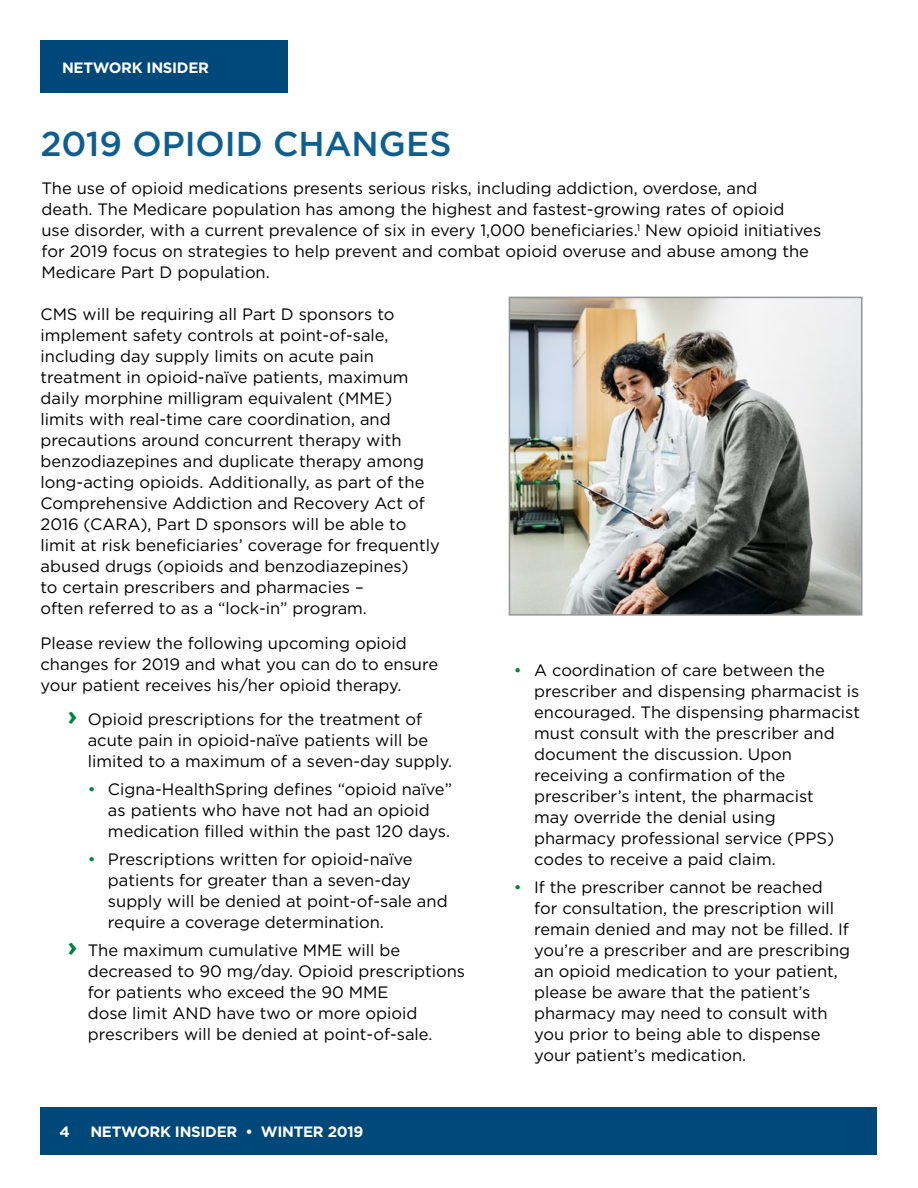
<style>
.page{position:relative;width:918px;height:1188px;background:#fff}
.page>*{position:absolute;margin:0;border:0;box-sizing:border-box;transform-origin:0 0}
.t1{font:500 34.5px "Gotham";letter-spacing:-.005em;color:#0e5f8f}
.t2{font:16.5px/21px "Gotham";color:#000}
.t3{font:700 15px "Gotham";letter-spacing:-.02em;color:#fff}
.s1{font-weight:700;font-size:27px;color:#00833e}
.s2{color:#00833e}
</style>
<div class="page">
<div style="left:40px;top:1107px;width:838px;height:47px;background:#00487a"></div>
<div style="left:40px;top:40px;width:248px;height:53px;background:#00487a"></div>
<img style="left:512px;top:300px;width:347px;height:313px">
<div style="left:509px;top:297px;width:353px;height:319px;border:2px solid #939598"></div>
<p class="t3" style="left:62px;top:57px;width:148px">NETWORK INSIDER</p>
<h1 class="t1" style="left:40px;top:121px;width:413px">2019 OPIOID CHANGES</h1>
<p class="t2" style="left:41px;top:178px;width:781px">The use of opioid medications presents serious risks, including addiction, overdose, and<br>death. The Medicare population has among the highest and fastest-growing rates of opioid<br>use disorder, with a current prevalence of six in every 1,000 beneficiaries.<sup>1</sup> New opioid initiatives for 2019 focus on strategies to help prevent and combat opioid overuse and abuse among the Medicare Part D population.</p>
<p class="t2" style="left:40px;top:304px;width:401px">CMS will be requiring all Part D sponsors to implement safety controls at point-of-sale, including day supply limits on acute pain treatment in opioid-naïve patients, maximum daily morphine milligram equivalent (MME) limits with real-time care coordination, and precautions around concurrent therapy with benzodiazepines and duplicate therapy among long-acting opioids. Additionally, as part of the Comprehensive Addiction and Recovery Act of 2016 (CARA), Part D sponsors will be able to limit at risk beneficiaries’ coverage for frequently abused drugs (opioids and benzodiazepines)<br>to certain prescribers and pharmacies –<br>often referred to as a “lock-in” program.</p>
<p class="t2" style="left:40px;top:632px;width:399px">Please review the following upcoming opioid changes for 2019 and what you can do to ensure your patient receives his/her opioid therapy.</p>
<p class="t2" style="left:88px;top:709px;width:366px;text-indent:-20px"><span class="s1">›</span> Opioid prescriptions for the treatment of acute pain in opioid-naïve patients will be limited to a maximum of a seven-day supply.</p>
<p class="t2" style="left:108px;top:778px;width:346px;text-indent:-20px"><span class="s2">•</span> Cigna-HealthSpring defines “opioid naïve” as patients who have not had an opioid medication filled within the past 120 days.</p>
<p class="t2" style="left:108px;top:848px;width:341px;text-indent:-20px"><span class="s2">•</span> Prescriptions written for opioid-naïve patients for greater than a seven-day supply will be denied at point-of-sale and require a coverage determination.</p>
<p class="t2" style="left:88px;top:939px;width:379px;text-indent:-20px"><span class="s1">›</span> The maximum cumulative MME will be decreased to 90 mg/day. Opioid prescriptions for patients who exceed the 90 MME<br>dose limit AND have two or more opioid prescribers will be denied at point-of-sale.</p>
<p class="t3" style="left:59px;top:1121px;width:12px">4</p>
<p class="t3" style="left:90px;top:1121px;width:274px">NETWORK INSIDER • WINTER 2019</p>
<p class="t2" style="left:534px;top:659px;width:327px;text-indent:-20px"><span class="s2">•</span> A coordination of care between the prescriber and dispensing pharmacist is encouraged. The dispensing pharmacist must consult with the prescriber and document the discussion. Upon receiving a confirmation of the prescriber’s intent, the pharmacist<br>may override the denial using pharmacy professional service (PPS) codes to receive a paid claim.</p>
<p class="t2" style="left:534px;top:876px;width:318px;text-indent:-20px"><span class="s2">•</span> If the prescriber cannot be reached<br>for consultation, the prescription will remain denied and may not be filled. If you’re a prescriber and are prescribing an opioid medication to your patient, please be aware that the patient’s pharmacy may need to consult with you prior to being able to dispense your patient’s medication.</p>
</div>
